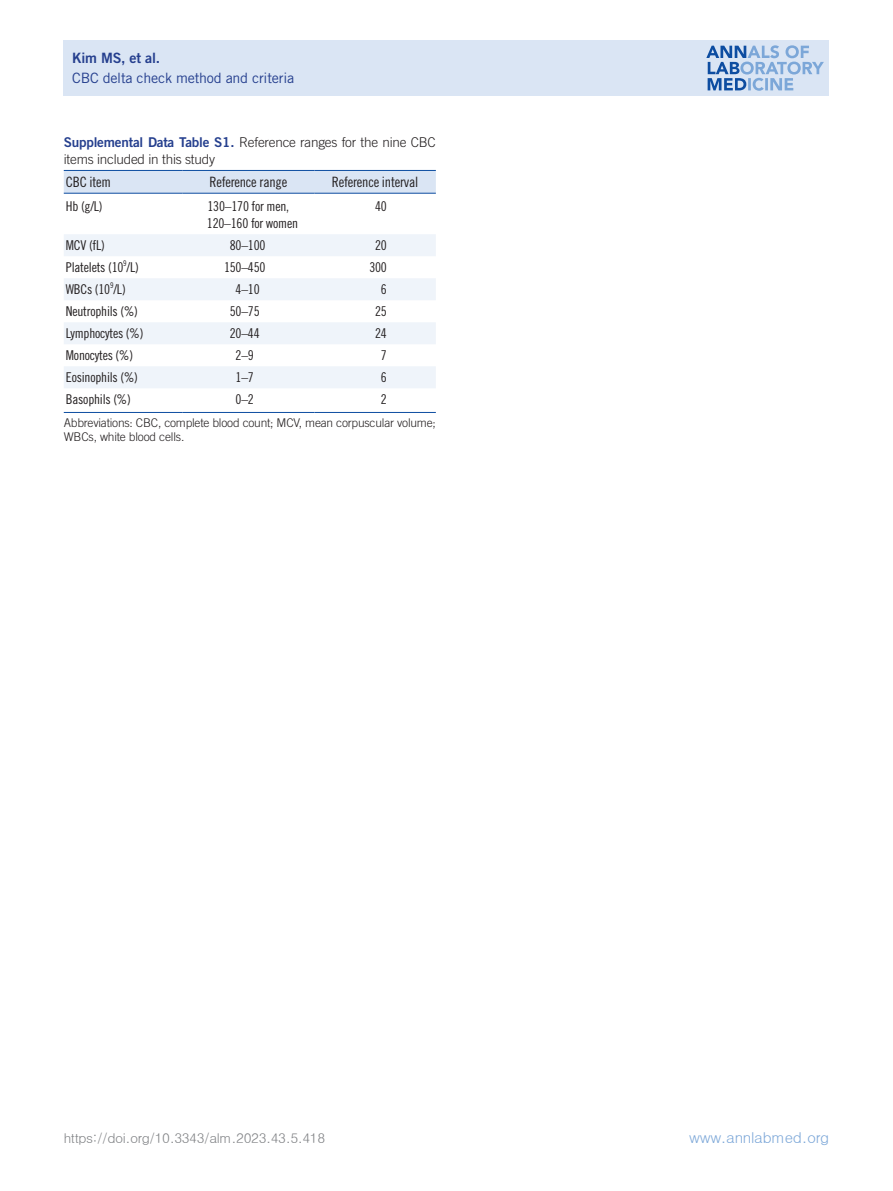
<style>
.page{position:relative;width:893px;height:1191px;background:#fff}
.page>*{position:absolute;margin:0;border:0;box-sizing:border-box;transform-origin:0 0}
.URL{font:15px "Dotum";letter-spacing:-.02em;color:#7ca7d8}
.표머리글{font:14.25px "Trade Gothic LT Std Cn 18";letter-spacing:-.015em;color:#231f20}
.하시라이름{font:14.25px "Trade Gothic LT Std";letter-spacing:-.015em;color:#253f8e}
.하시라이름-2{font:14.25px "Trade Gothic LT Std Bd 2";letter-spacing:-.015em;color:#253f8e}
.표본문{font:13.5px/16.5px "Trade Gothic LT Std Cn 18";letter-spacing:-.015em;color:#231f20}
.표제목_그림설명{font:300 13.5px/16.2px "Trade Gothic LT Std";letter-spacing:-.015em;color:#231f20}
.t1{font:13.5px "Dotum";letter-spacing:-.03em;color:#808285}
.표_그림_주석{font:300 12px/14.4px "Trade Gothic LT Std";letter-spacing:-.02em;color:#231f20}
.s1{font-family:"Trade Gothic LT Std Bd 2";font-weight:400;color:#253f8e}
</style>
<div class="page">
<div style="left:64px;top:40px;width:765px;height:56px;background:#dae5f4"></div>
<svg style="left:706px;top:45px;width:118px;height:46px"></svg>
<div style="left:64px;top:171px;width:372px;height:22px;background:#dae5f4"></div>
<svg style="left:64px;top:234px;width:372px;height:154px;fill:#eff4fa"></svg>
<hr style="left:64px;top:170px;width:118px;height:1px;background:#0d4da1">
<hr style="left:182px;top:170px;width:132px;height:1px;background:#0d4da1">
<hr style="left:314px;top:170px;width:122px;height:1px;background:#0d4da1">
<hr style="left:64px;top:193px;width:118px;height:1px;background:#0d4da1">
<hr style="left:182px;top:193px;width:132px;height:1px;background:#0d4da1">
<hr style="left:314px;top:193px;width:122px;height:1px;background:#0d4da1">
<hr style="left:64px;top:412px;width:118px;height:1px;background:#0d4da1">
<hr style="left:182px;top:412px;width:132px;height:1px;background:#0d4da1">
<hr style="left:314px;top:412px;width:122px;height:1px;background:#0d4da1">
<p class="하시라이름-2" style="left:72px;top:49px;width:89px">Kim MS, et al.</p>
<p class="하시라이름" style="left:72px;top:69px;width:223px">CBC delta check method and criteria</p>
<p class="표제목_그림설명" style="left:64px;top:134px;width:374px"><span class="s1">Supplemental Data Table S1.</span> Reference ranges for the nine CBC items included in this study</p>
<p class="표머리글" style="left:66px;top:173px;width:47px">CBC item</p>
<p class="표머리글" style="left:209px;top:173px;width:79px">Reference range</p>
<p class="표머리글" style="left:332px;top:173px;width:88px">Reference interval</p>
<p class="표본문" style="left:66px;top:198px;width:38px">Hb (g/L)</p>
<p class="표본문" style="left:207px;top:198px;width:93px">130–170 for men,<br>120–160 for women</p>
<p class="표본문" style="left:375px;top:198px;width:13px">40</p>
<p class="표본문" style="left:66px;top:236px;width:41px">MCV (fL)</p>
<p class="표본문" style="left:230px;top:236px;width:37px">80–100</p>
<p class="표본문" style="left:375px;top:236px;width:13px">20</p>
<p class="표본문" style="left:66px;top:258px;width:75px">Platelets (10<sup>9</sup>/L)</p>
<p class="표본문" style="left:224px;top:258px;width:43px">150–450</p>
<p class="표본문" style="left:369px;top:258px;width:19px">300</p>
<p class="표본문" style="left:66px;top:280px;width:61px">WBCs (10<sup>9</sup>/L)</p>
<p class="표본문" style="left:236px;top:280px;width:26px">4–10</p>
<p class="표본문" style="left:381px;top:280px;width:7px">6</p>
<p class="표본문" style="left:66px;top:302px;width:74px">Neutrophils (%)</p>
<p class="표본문" style="left:230px;top:302px;width:31px">50–75</p>
<p class="표본문" style="left:375px;top:302px;width:13px">25</p>
<p class="표본문" style="left:66px;top:324px;width:79px">Lymphocytes (%)</p>
<p class="표본문" style="left:230px;top:324px;width:31px">20–44</p>
<p class="표본문" style="left:375px;top:324px;width:13px">24</p>
<p class="표본문" style="left:66px;top:346px;width:69px">Monocytes (%)</p>
<p class="표본문" style="left:236px;top:346px;width:20px">2–9</p>
<p class="표본문" style="left:381px;top:346px;width:7px">7</p>
<p class="표본문" style="left:66px;top:368px;width:74px">Eosinophils (%)</p>
<p class="표본문" style="left:236px;top:368px;width:20px">1–7</p>
<p class="표본문" style="left:381px;top:368px;width:7px">6</p>
<p class="표본문" style="left:66px;top:390px;width:67px">Basophils (%)</p>
<p class="표본문" style="left:236px;top:390px;width:20px">0–2</p>
<p class="표본문" style="left:381px;top:390px;width:7px">2</p>
<p class="표_그림_주석" style="left:64px;top:415px;width:374px">Abbreviations: CBC, complete blood count; MCV, mean corpuscular volume;<br>WBCs, white blood cells.</p>
<p class="t1" style="left:64px;top:1131px;width:263px">https://doi.org/10.3343/alm.2023.43.5.418</p>
<p class="URL" style="left:689px;top:1130px;width:142px">www.annlabmed.org</p>
</div>
